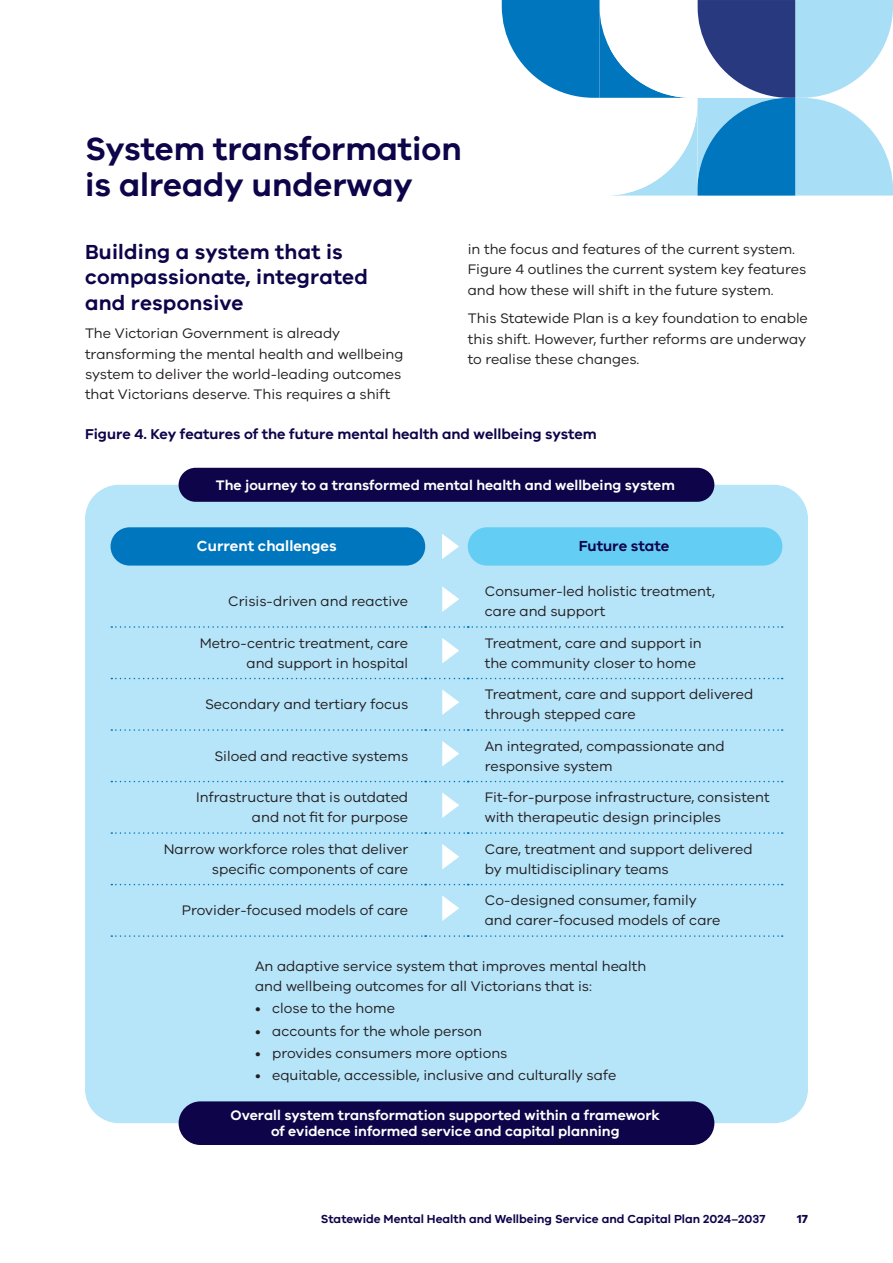
<style>
.page{position:relative;width:893px;height:1263px;background:#fff}
.page>*{position:absolute;margin:0;border:0;box-sizing:border-box;transform-origin:0 0}
.t1{font:600 33px/36px "VIC";color:#0d0449}
.t2{font:600 21px/25.5px "VIC";letter-spacing:.01em;color:#0d0449}
.t3{font:600 15px "VIC";color:#fff}
.t4{font:600 15px "VIC";letter-spacing:-.005em;color:#0d0449}
.t5{font:600 14.7px "VIC";color:#0d0449}
.t6{font:14.25px/20.2px "VIC";color:#231f20}
.t7{font:600 14.25px/16.5px "VIC";color:#fff;text-align:center}
.t8{font:600 12px "VIC";color:#0d0449}
.t9{font:700 12px "VIC";color:#0d0449}
</style>
<div class="page">
<div style="left:85px;top:485px;width:723px;height:638px;background:#b6e4f9;border-radius:34px"></div>
<svg style="left:502px;top:0;width:391px;height:196px"></svg>
<div style="left:179px;top:468px;width:535px;height:34px;background:#0d0449;border-radius:17px"></div>
<div style="left:179px;top:1101px;width:535px;height:44px;background:#0d0449;border-radius:22px"></div>
<div style="left:111px;top:527px;width:314px;height:39px;background:#0076be;border-radius:19px"></div>
<div style="left:468px;top:527px;width:314px;height:39px;background:#63cdf3;border-radius:19px"></div>
<svg style="left:111px;top:626px;width:672px;height:2px"></svg>
<svg style="left:111px;top:678px;width:672px;height:1px"></svg>
<svg style="left:111px;top:729px;width:672px;height:2px"></svg>
<svg style="left:111px;top:781px;width:672px;height:1px"></svg>
<svg style="left:111px;top:832px;width:672px;height:2px"></svg>
<svg style="left:111px;top:884px;width:672px;height:1px"></svg>
<svg style="left:111px;top:935px;width:672px;height:2px"></svg>
<svg style="left:442px;top:586px;width:17px;height:26px"></svg>
<svg style="left:442px;top:638px;width:17px;height:25px"></svg>
<svg style="left:442px;top:689px;width:17px;height:26px"></svg>
<svg style="left:442px;top:741px;width:17px;height:25px"></svg>
<svg style="left:442px;top:792px;width:17px;height:26px"></svg>
<svg style="left:442px;top:844px;width:17px;height:25px"></svg>
<svg style="left:442px;top:895px;width:17px;height:26px"></svg>
<svg style="left:442px;top:534px;width:17px;height:25px"></svg>
<h1 class="t1" style="left:85px;top:129px;width:378px">System transformation is already underway</h1>
<h2 class="t2" style="left:85px;top:238px;width:284px">Building a system that is compassionate, integrated and responsive</h2>
<p class="t6" style="left:85px;top:323px;width:320px">The Victorian Government is already transforming the mental health and wellbeing system to deliver the world-leading outcomes that Victorians deserve. This requires a shift</p>
<p class="t6" style="left:468px;top:239px;width:340px">in the focus and features of the current system.<br>Figure 4 outlines the current system key features and how these will shift in the future system.</p>
<p class="t6" style="left:468px;top:308px;width:342px;text-align:justify">This Statewide Plan is a key foundation to enable this shift. However, further reforms are underway to realise these changes.</p>
<p class="t5" style="left:85px;top:425px;width:513px">Figure 4. Key features of the future mental health and wellbeing system</p>
<p class="t7" style="left:216px;top:476px;width:460px">The journey to a transformed mental health and wellbeing system</p>
<p class="t3" style="left:197px;top:537px;width:141px">Current challenges</p>
<p class="t4" style="left:579px;top:537px;width:92px">Future state</p>
<p class="t6" style="left:228px;top:591px;width:182px">Crisis-driven and reactive</p>
<p class="t6" style="left:485px;top:581px;width:232px">Consumer-led holistic treatment, care and support</p>
<p class="t6" style="left:200px;top:632px;width:210px;text-align:right">Metro-centric treatment, care and support in hospital</p>
<p class="t6" style="left:485px;top:632px;width:219px">Treatment, care and support in the community closer to home</p>
<p class="t6" style="left:205px;top:694px;width:205px">Secondary and tertiary focus</p>
<p class="t6" style="left:485px;top:684px;width:270px">Treatment, care and support delivered through stepped care</p>
<p class="t6" style="left:214px;top:745px;width:195px">Siloed and reactive systems</p>
<p class="t6" style="left:485px;top:735px;width:241px">An integrated, compassionate and responsive system</p>
<p class="t6" style="left:196px;top:787px;width:213px;text-align:right">Infrastructure that is outdated and not fit for purpose</p>
<p class="t6" style="left:485px;top:787px;width:286px">Fit-for-purpose infrastructure, consistent with therapeutic design principles</p>
<p class="t6" style="left:164px;top:838px;width:246px;text-align:right">Narrow workforce roles that deliver specific components of care</p>
<p class="t6" style="left:485px;top:838px;width:269px">Care, treatment and support delivered by multidisciplinary teams</p>
<p class="t6" style="left:182px;top:900px;width:228px">Provider-focused models of care</p>
<p class="t6" style="left:485px;top:890px;width:237px">Co-designed consumer, family and carer‑focused models of care</p>
<p class="t6" style="left:255px;top:955px;width:393px">An adaptive service system that improves mental health and wellbeing outcomes for all Victorians that is:</p>
<p class="t6" style="left:255px;top:998px;width:141px">• close to the home</p>
<p class="t6" style="left:255px;top:1020px;width:228px">• accounts for the whole person</p>
<p class="t6" style="left:255px;top:1043px;width:254px">• provides consumers more options</p>
<p class="t6" style="left:255px;top:1065px;width:363px">• equitable, accessible, inclusive and culturally safe</p>
<p class="t7" style="left:231px;top:1106px;width:431px">Overall system transformation supported within a framework of evidence informed service and capital planning</p>
<p class="t8" style="left:321px;top:1211px;width:446px">Statewide Mental Health and Wellbeing Service and Capital Plan 2024–2037</p>
<p class="t9" style="left:797px;top:1211px;width:12px">17</p>
</div>
